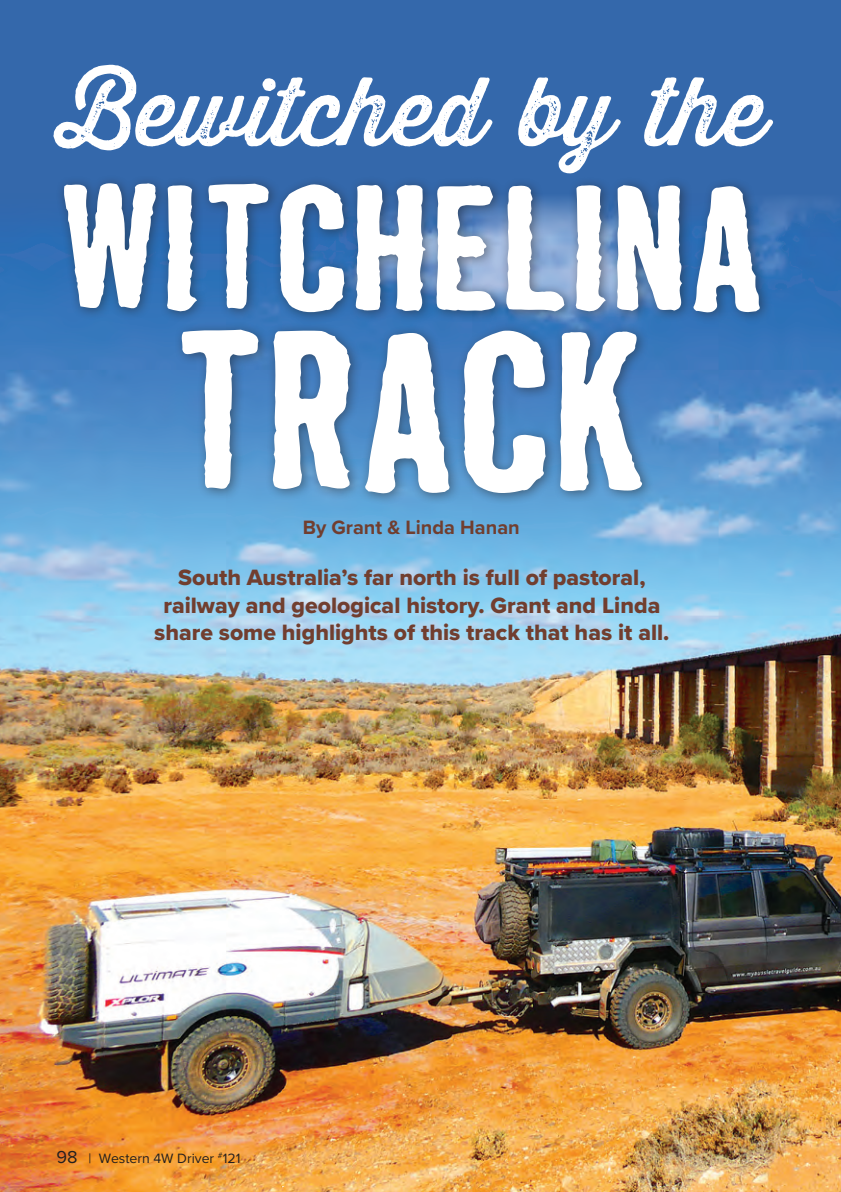
<style>
.page{position:relative;width:841px;height:1192px;background:#fff}
.page>*{position:absolute;margin:0;border:0;box-sizing:border-box;transform-origin:0 0}
.t1{font:700 206px "Badhouse";color:#fff}
.t2{font:700 162px "Badhouse";color:#fff}
.t3{font:94px "Thirsty Rough Reg One";color:#fff}
.t4{font:23px/27.6px "Proxima Nova Extrabld";color:#713e2f;text-align:center}
.t5{font:700 20px "Proxima Nova";color:#713e2f}
.t6{font:14px "Proxima Nova";color:#231f20}
.s1{font-size:18px}
</style>
<div class="page">
<img style="left:258px;top:236px;width:582px;height:956px">
<img style="left:0;top:236px;width:258px;height:956px">
<div style="left:0;top:0;width:840px;height:236px;background:#3468ab"></div>
<div style="left:55px;top:175px;width:716px;height:331px;background:#231f20;opacity:.5"></div>
<h3 class="t3" style="left:56px;top:42px;width:711px">Bewitched by the</h3>
<h2 class="t2" style="left:58px;top:188px;width:708px">WITCHELINA</h2>
<h1 class="t1" style="left:174px;top:335px;width:476px">TRACK</h1>
<p class="t5" style="left:302px;top:512px;width:218px">By Grant &amp; Linda Hanan</p>
<p class="t4" style="left:154px;top:563px;width:516px">South Australia’s far north is full of pastoral, railway and geological history. Grant and Linda share some highlights of this track that has it all.</p>
<p class="t6" style="left:56px;top:1147px;width:185px"><span class="s1">98</span> | Western 4W Driver <sup>#</sup>121</p>
</div>
